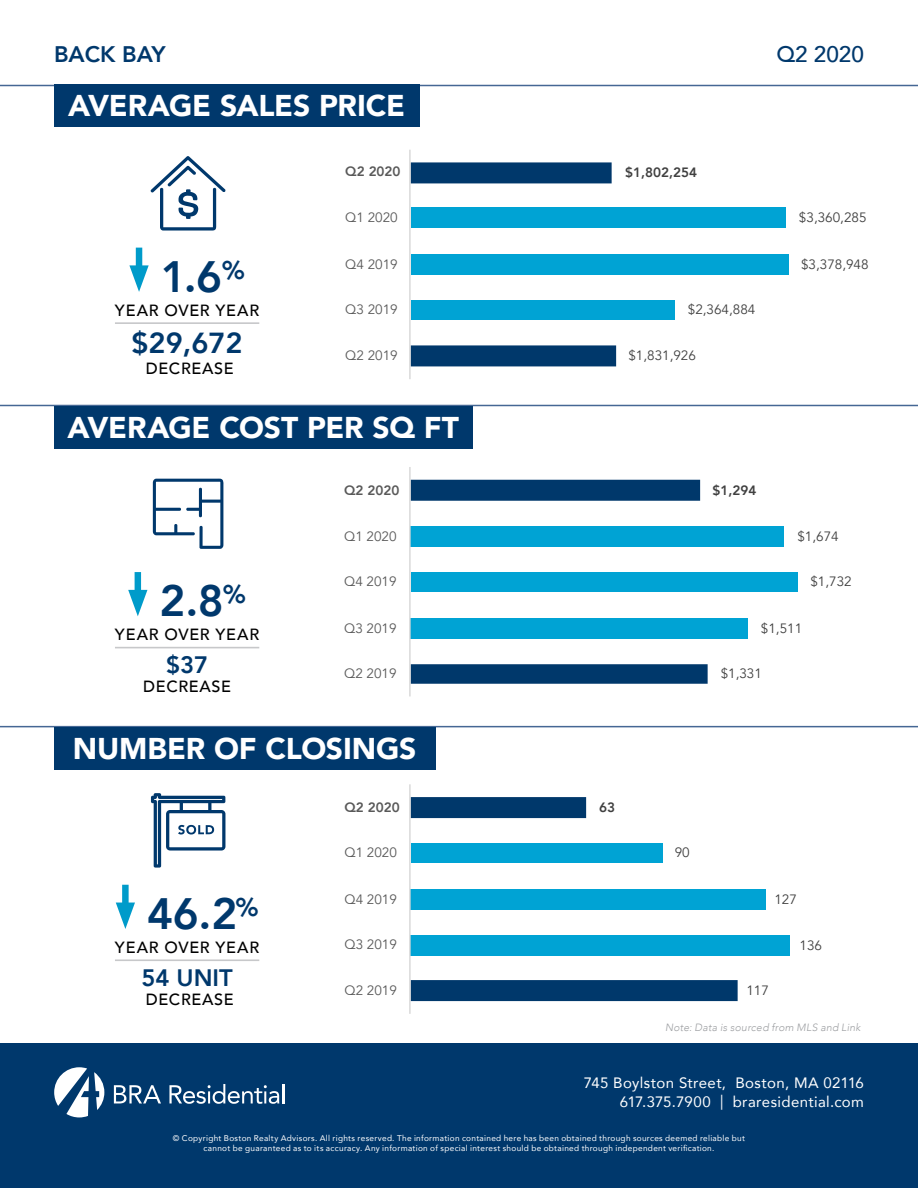
<style>
.page{position:relative;width:918px;height:1188px;background:#fff}
.page>*{position:absolute;margin:0;border:0;box-sizing:border-box;transform-origin:0 0}
.t1{font:800 43.8px "Avenir";color:#00386c}
.t2{font:900 30px "Avenir";letter-spacing:-.005em;color:#fff}
.t3{font:800 28.95px "Avenir";color:#00386c}
.t4{font:800 23.7px "Avenir";color:#00386c}
.t5{font:800 22.5px "Avenir";color:#00386c}
.t6{font:500 22.5px "Avenir";color:#00386c}
.t7{font:500 16.2px "Avenir";letter-spacing:.04em;color:#000}
.t8{font:15px/19.5px "Avenir";letter-spacing:.025em;color:#fff;text-align:right}
.t9{font:13.5px "Avenir";color:#404040}
.t10{font:13.5px "Avenir";color:#595959}
.t11{font:800 13.5px "Avenir";color:#404040}
.t12{font:800 13.5px "Avenir";color:#595959}
.t13{font:italic 300 10.5px "Avenir";letter-spacing:.025em;color:#9d9fa2}
.t14{font:8.25px/10.5px "Avenir";letter-spacing:.035em;color:#fff;text-align:center}
</style>
<div class="page">
<div style="left:0;top:1043px;width:918px;height:145px;background:#00386c"></div>
<hr style="left:0;top:85px;width:918px;height:1px;background:#456794">
<div style="left:54px;top:85px;width:365px;height:42px;background:#00386c"></div>
<hr style="left:0;top:405px;width:918px;height:1px;background:#456794">
<div style="left:54px;top:406px;width:419px;height:42px;background:#00386c"></div>
<hr style="left:0;top:726px;width:918px;height:1px;background:#456794">
<div style="left:54px;top:727px;width:381px;height:43px;background:#00386c"></div>
<svg style="left:114px;top:1085px;width:47px;height:18px"></svg>
<svg style="left:169px;top:1084px;width:115px;height:20px"></svg>
<svg style="left:54px;top:1067px;width:50px;height:50px"></svg>
<hr style="left:115px;top:322px;width:144px;height:2px;background:#c7c8ca">
<div style="left:136px;top:248px;width:6px;height:28px;background:#009bca"></div>
<svg style="left:129px;top:265px;width:20px;height:27px"></svg>
<hr style="left:115px;top:647px;width:144px;height:1px;background:#c7c8ca">
<div style="left:135px;top:572px;width:6px;height:29px;background:#009bca"></div>
<svg style="left:128px;top:590px;width:19px;height:26px"></svg>
<hr style="left:115px;top:959px;width:144px;height:2px;background:#c7c8ca">
<div style="left:122px;top:885px;width:7px;height:29px;background:#009bca"></div>
<svg style="left:116px;top:903px;width:19px;height:26px"></svg>
<svg style="left:153px;top:478px;width:71px;height:71px"></svg>
<svg style="left:150px;top:156px;width:76px;height:75px"></svg>
<svg style="left:151px;top:793px;width:74px;height:75px"></svg>
<div style="left:411px;top:300px;width:264px;height:20px;background:#00a3d4"></div>
<div style="left:411px;top:254px;width:378px;height:21px;background:#00a3d4"></div>
<div style="left:411px;top:207px;width:375px;height:21px;background:#00a3d4"></div>
<svg style="left:411px;top:162px;width:205px;height:204px"></svg>
<hr style="left:409px;top:150px;width:2px;height:229px;background:#d9d9d9">
<div style="left:411px;top:618px;width:337px;height:21px;background:#00a3d4"></div>
<div style="left:411px;top:573px;width:387px;height:19px;background:#00a3d4"></div>
<div style="left:411px;top:526px;width:373px;height:21px;background:#00a3d4"></div>
<svg style="left:411px;top:480px;width:297px;height:204px"></svg>
<hr style="left:409px;top:467px;width:2px;height:229px;background:#d9d9d9">
<div style="left:411px;top:935px;width:379px;height:21px;background:#00a3d4"></div>
<div style="left:411px;top:889px;width:355px;height:21px;background:#00a3d4"></div>
<svg style="left:411px;top:797px;width:327px;height:204px"></svg>
<hr style="left:409px;top:784px;width:2px;height:230px;background:#d9d9d9">
<h3 class="t5" style="left:54px;top:36px;width:113px">BACK BAY</h3>
<h3 class="t6" style="left:776px;top:34px;width:89px">Q2 2020</h3>
<h2 class="t2" style="left:68px;top:80px;width:338px">AVERAGE SALES PRICE</h2>
<h3 class="t12" style="left:345px;top:161px;width:57px">Q2 2020</h3>
<h3 class="t11" style="left:625px;top:162px;width:73px">$1,802,254</h3>
<h3 class="t10" style="left:345px;top:210px;width:54px">Q1 2020</h3>
<h3 class="t9" style="left:799px;top:210px;width:69px">$3,360,285</h3>
<h1 class="t1" style="left:161px;top:243px;width:86px">1.6<sup>%</sup></h1>
<h3 class="t7" style="left:115px;top:296px;width:146px">YEAR OVER YEAR</h3>
<h3 class="t3" style="left:131px;top:321px;width:113px">$29,672</h3>
<h3 class="t7" style="left:146px;top:354px;width:89px">DECREASE</h3>
<h3 class="t10" style="left:345px;top:256px;width:54px">Q4 2019</h3>
<h3 class="t10" style="left:345px;top:301px;width:54px">Q3 2019</h3>
<h3 class="t10" style="left:345px;top:348px;width:54px">Q2 2019</h3>
<h3 class="t9" style="left:688px;top:301px;width:69px">$2,364,884</h3>
<h3 class="t9" style="left:628px;top:348px;width:69px">$1,831,926</h3>
<h3 class="t9" style="left:801px;top:256px;width:69px">$3,378,948</h3>
<h2 class="t2" style="left:67px;top:402px;width:393px">AVERAGE COST PER SQ FT</h2>
<h3 class="t12" style="left:344px;top:480px;width:57px">Q2 2020</h3>
<h3 class="t11" style="left:712px;top:480px;width:45px">$1,294</h3>
<h3 class="t10" style="left:344px;top:529px;width:54px">Q1 2020</h3>
<h3 class="t9" style="left:797px;top:529px;width:43px">$1,674</h3>
<h1 class="t1" style="left:160px;top:567px;width:88px">2.8<sup>%</sup></h1>
<h3 class="t7" style="left:115px;top:620px;width:146px">YEAR OVER YEAR</h3>
<h3 class="t4" style="left:166px;top:646px;width:44px">$37</h3>
<h3 class="t7" style="left:143px;top:673px;width:89px">DECREASE</h3>
<h3 class="t10" style="left:344px;top:574px;width:54px">Q4 2019</h3>
<h3 class="t10" style="left:344px;top:620px;width:54px">Q3 2019</h3>
<h3 class="t10" style="left:344px;top:665px;width:54px">Q2 2019</h3>
<h3 class="t9" style="left:810px;top:574px;width:43px">$1,732</h3>
<h3 class="t9" style="left:761px;top:620px;width:43px">$1,511</h3>
<h3 class="t9" style="left:721px;top:665px;width:43px">$1,331</h3>
<h2 class="t2" style="left:73px;top:723px;width:345px">NUMBER OF CLOSINGS</h2>
<h3 class="t12" style="left:344px;top:797px;width:57px">Q2 2020</h3>
<h3 class="t11" style="left:599px;top:797px;width:17px">63</h3>
<h3 class="t10" style="left:344px;top:844px;width:54px">Q1 2020</h3>
<h3 class="t9" style="left:675px;top:844px;width:17px">90</h3>
<h1 class="t1" style="left:147px;top:880px;width:113px">46.2<sup>%</sup></h1>
<h3 class="t7" style="left:115px;top:933px;width:146px">YEAR OVER YEAR</h3>
<h3 class="t4" style="left:141px;top:959px;width:93px">54 UNIT</h3>
<h3 class="t7" style="left:146px;top:985px;width:89px">DECREASE</h3>
<h3 class="t10" style="left:344px;top:891px;width:54px">Q4 2019</h3>
<h3 class="t10" style="left:344px;top:936px;width:54px">Q3 2019</h3>
<h3 class="t10" style="left:344px;top:982px;width:54px">Q2 2019</h3>
<h3 class="t9" style="left:774px;top:891px;width:24px">127</h3>
<h3 class="t9" style="left:746px;top:982px;width:24px">117</h3>
<h3 class="t9" style="left:800px;top:937px;width:24px">136</h3>
<p class="t13" style="left:665px;top:1022px;width:197px">Note: Data is sourced from MLS and Link</p>
<h3 class="t8" style="left:584px;top:1072px;width:282px">745 Boylston Street, Boston, MA 02116<br>617.375.7900 | braresidential.com</h3>
<p class="t14" style="left:173px;top:1133px;width:574px">© Copyright Boston Realty Advisors. All rights reserved. The information contained here has been obtained through sources deemed reliable but cannot be guaranteed as to its accuracy. Any information of special interest should be obtained through independent verification.</p>
</div>
